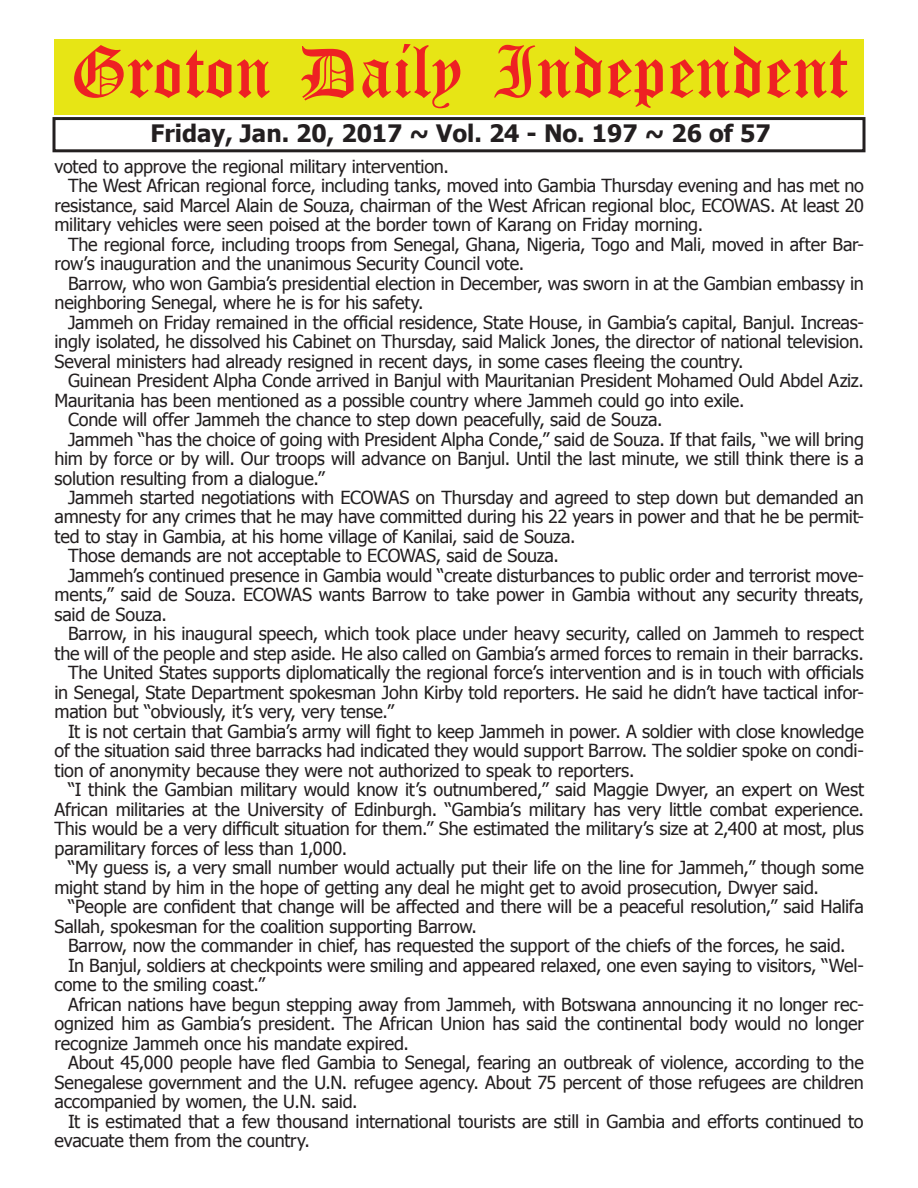
<style>
.page{position:relative;width:918px;height:1188px;background:#fff}
.page>*{position:absolute;margin:0;border:0;box-sizing:border-box;transform-origin:0 0}
.t1{font:54px "Old English Five";color:#ee2123}
.t2{font:700 24px "Tahoma";color:#231f20}
.t3{font:18px "Tahoma";letter-spacing:-.015em;color:#231f20}
</style>
<div class="page">
<div style="left:52px;top:117px;width:814px;height:35px;border:3px solid #231f20"></div>
<div style="left:54px;top:40px;width:810px;height:75px;background:#e7e515"></div>
<h1 class="t1" style="left:70px;top:47px;width:779px">Groton Daily Independent</h1>
<h2 class="t2" style="left:151px;top:116px;width:622px">Friday, Jan. 20, 2017 ~ Vol. 24 - No. 197 ~ 26 of 57</h2>
<p class="t3" style="left:55px;top:154px;width:396px">voted to approve the regional military intervention.</p>
<p class="t3" style="left:68px;top:173px;width:797px">The West African regional force, including tanks, moved into Gambia Thursday evening and has met no</p>
<p class="t3" style="left:55px;top:193px;width:811px">resistance, said Marcel Alain de Souza, chairman of the West African regional bloc, ECOWAS. At least 20</p>
<p class="t3" style="left:55px;top:212px;width:650px">military vehicles were seen poised at the border town of Karang on Friday morning.</p>
<p class="t3" style="left:68px;top:232px;width:797px">The regional force, including troops from Senegal, Ghana, Nigeria, Togo and Mali, moved in after Bar-</p>
<p class="t3" style="left:55px;top:251px;width:471px">row’s inauguration and the unanimous Security Council vote.</p>
<p class="t3" style="left:68px;top:271px;width:797px">Barrow, who won Gambia’s presidential election in December, was sworn in at the Gambian embassy in</p>
<p class="t3" style="left:55px;top:290px;width:371px">neighboring Senegal, where he is for his safety.</p>
<p class="t3" style="left:68px;top:310px;width:797px">Jammeh on Friday remained in the official residence, State House, in Gambia’s capital, Banjul. Increas-</p>
<p class="t3" style="left:55px;top:329px;width:811px">ingly isolated, he dissolved his Cabinet on Thursday, said Malick Jones, the director of national television.</p>
<p class="t3" style="left:55px;top:349px;width:690px">Several ministers had already resigned in recent days, in some cases fleeing the country.</p>
<p class="t3" style="left:68px;top:368px;width:797px">Guinean President Alpha Conde arrived in Banjul with Mauritanian President Mohamed Ould Abdel Aziz.</p>
<p class="t3" style="left:55px;top:388px;width:691px">Mauritania has been mentioned as a possible country where Jammeh could go into exile.</p>
<p class="t3" style="left:68px;top:407px;width:596px">Conde will offer Jammeh the chance to step down peacefully, said de Souza.</p>
<p class="t3" style="left:68px;top:427px;width:797px">Jammeh “has the choice of going with President Alpha Conde,” said de Souza. If that fails, “we will bring</p>
<p class="t3" style="left:55px;top:446px;width:811px">him by force or by will. Our troops will advance on Banjul. Until the last minute, we still think there is a</p>
<p class="t3" style="left:55px;top:466px;width:272px">solution resulting from a dialogue.”</p>
<p class="t3" style="left:68px;top:485px;width:797px">Jammeh started negotiations with ECOWAS on Thursday and agreed to step down but demanded an</p>
<p class="t3" style="left:55px;top:505px;width:811px">amnesty for any crimes that he may have committed during his 22 years in power and that he be permit-</p>
<p class="t3" style="left:55px;top:524px;width:522px">ted to stay in Gambia, at his home village of Kanilai, said de Souza.</p>
<p class="t3" style="left:68px;top:544px;width:492px">Those demands are not acceptable to ECOWAS, said de Souza.</p>
<p class="t3" style="left:68px;top:563px;width:797px">Jammeh’s continued presence in Gambia would “create disturbances to public order and terrorist move-</p>
<p class="t3" style="left:55px;top:583px;width:811px">ments,” said de Souza. ECOWAS wants Barrow to take power in Gambia without any security threats,</p>
<p class="t3" style="left:55px;top:602px;width:114px">said de Souza.</p>
<p class="t3" style="left:68px;top:622px;width:797px">Barrow, in his inaugural speech, which took place under heavy security, called on Jammeh to respect</p>
<p class="t3" style="left:55px;top:641px;width:811px">the will of the people and step aside. He also called on Gambia’s armed forces to remain in their barracks.</p>
<p class="t3" style="left:68px;top:661px;width:797px">The United States supports diplomatically the regional force’s intervention and is in touch with officials</p>
<p class="t3" style="left:55px;top:680px;width:811px">in Senegal, State Department spokesman John Kirby told reporters. He said he didn’t have tactical infor-</p>
<p class="t3" style="left:55px;top:700px;width:341px">mation but “obviously, it’s very, very tense.”</p>
<p class="t3" style="left:68px;top:719px;width:797px">It is not certain that Gambia’s army will fight to keep Jammeh in power. A soldier with close knowledge</p>
<p class="t3" style="left:55px;top:739px;width:811px">of the situation said three barracks had indicated they would support Barrow. The soldier spoke on condi-</p>
<p class="t3" style="left:55px;top:758px;width:581px">tion of anonymity because they were not authorized to speak to reporters.</p>
<p class="t3" style="left:68px;top:778px;width:798px">“I think the Gambian military would know it’s outnumbered,” said Maggie Dwyer, an expert on West</p>
<p class="t3" style="left:55px;top:797px;width:811px">African militaries at the University of Edinburgh. “Gambia’s military has very little combat experience.</p>
<p class="t3" style="left:55px;top:817px;width:811px">This would be a very difficult situation for them.” She estimated the military’s size at 2,400 at most, plus</p>
<p class="t3" style="left:55px;top:836px;width:294px">paramilitary forces of less than 1,000.</p>
<p class="t3" style="left:68px;top:856px;width:797px">“My guess is, a very small number would actually put their life on the line for Jammeh,” though some</p>
<p class="t3" style="left:55px;top:875px;width:766px">might stand by him in the hope of getting any deal he might get to avoid prosecution, Dwyer said.</p>
<p class="t3" style="left:68px;top:895px;width:797px">“People are confident that change will be affected and there will be a peaceful resolution,” said Halifa</p>
<p class="t3" style="left:55px;top:914px;width:424px">Sallah, spokesman for the coalition supporting Barrow.</p>
<p class="t3" style="left:68px;top:934px;width:779px">Barrow, now the commander in chief, has requested the support of the chiefs of the forces, he said.</p>
<p class="t3" style="left:68px;top:953px;width:797px">In Banjul, soldiers at checkpoints were smiling and appeared relaxed, one even saying to visitors, “Wel-</p>
<p class="t3" style="left:55px;top:973px;width:212px">come to the smiling coast.”</p>
<p class="t3" style="left:68px;top:992px;width:797px">African nations have begun stepping away from Jammeh, with Botswana announcing it no longer rec-</p>
<p class="t3" style="left:55px;top:1012px;width:811px">ognized him as Gambia’s president. The African Union has said the continental body would no longer</p>
<p class="t3" style="left:55px;top:1031px;width:356px">recognize Jammeh once his mandate expired.</p>
<p class="t3" style="left:68px;top:1051px;width:797px">About 45,000 people have fled Gambia to Senegal, fearing an outbreak of violence, according to the</p>
<p class="t3" style="left:55px;top:1070px;width:811px">Senegalese government and the U.N. refugee agency. About 75 percent of those refugees are children</p>
<p class="t3" style="left:55px;top:1090px;width:305px">accompanied by women, the U.N. said.</p>
<p class="t3" style="left:68px;top:1109px;width:797px">It is estimated that a few thousand international tourists are still in Gambia and efforts continued to</p>
<p class="t3" style="left:55px;top:1129px;width:257px">evacuate them from the country.</p>
</div>
